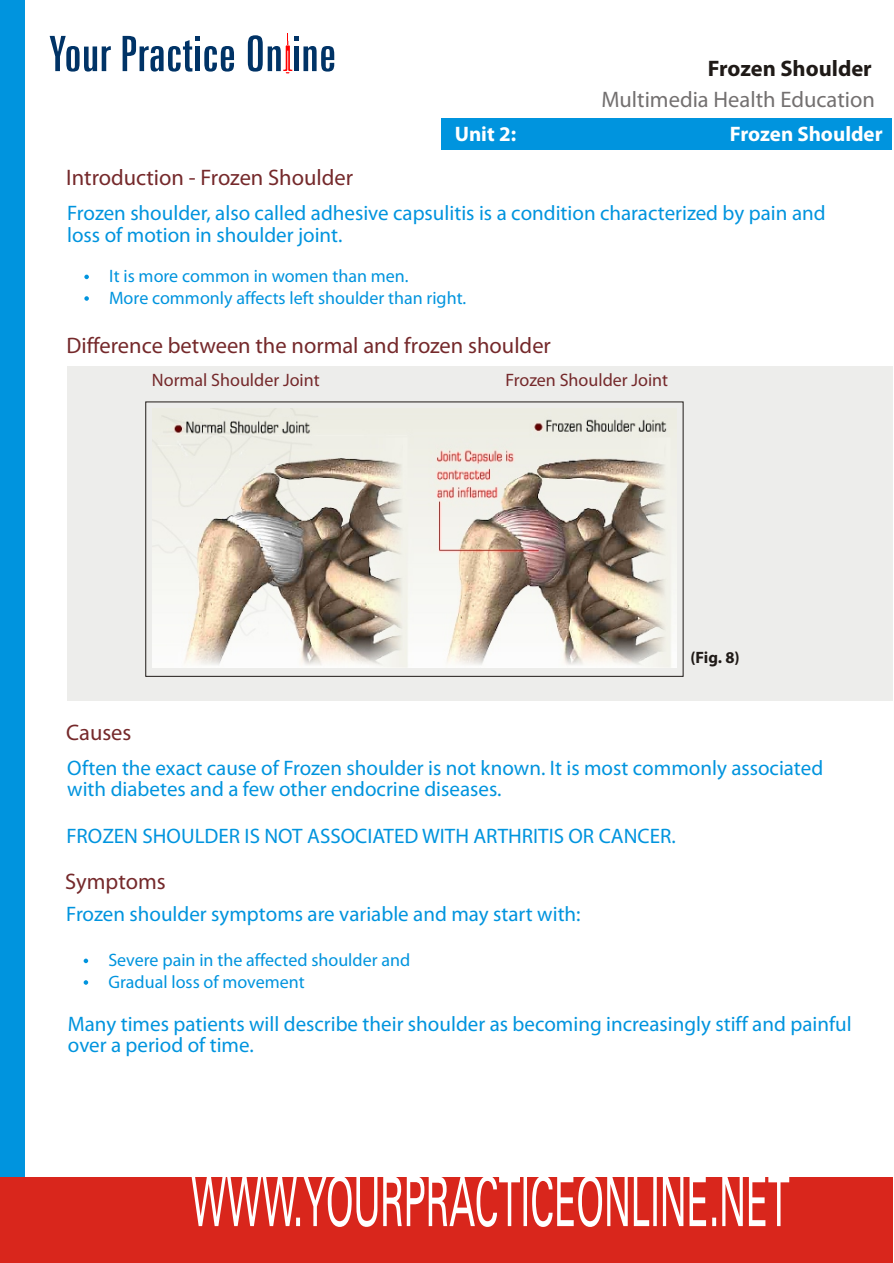
<style>
.page{position:relative;width:894px;height:1263px;background:#fff}
.page>*{position:absolute;margin:0;border:0;box-sizing:border-box;transform-origin:0 0}
.t1{font:22.5px "Myriad Pro";color:#75292b}
.t2{font:22.5px "Myriad Pro";color:#737070}
.t3{font:700 22.5px "Myriad Pro";color:#1f1a17}
.t4{font:21px/21.1px "Myriad Pro";color:#0094de}
.t5{font:700 21px "Myriad Pro";color:#fff}
.t6{font:18px/21.6px "Myriad Pro";color:#0094de}
.t7{font:18px "Myriad Pro";color:#75292b}
.t8{font:700 16.5px "Myriad Pro";color:#1f1a17}
</style>
<div class="page">
<div style="left:67px;top:366px;width:826px;height:335px;background:#ededeb"></div>
<div style="left:0;top:0;width:25px;height:1189px;background:#0094de"></div>
<svg style="left:248px;top:33px;width:86px;height:40px"></svg>
<div style="left:294px;top:47px;width:5px;height:24px;background:#036"></div>
<svg style="left:123px;top:36px;width:111px;height:36px"></svg>
<svg style="left:50px;top:36px;width:61px;height:36px"></svg>
<div style="left:0;top:1177px;width:892px;height:86px;background:#d9261c"></div>
<svg style="left:192px;top:1177px;width:597px;height:50px"></svg>
<div style="left:441px;top:118px;width:451px;height:32px;background:#0094de"></div>
<svg style="left:84px;top:275px;width:5px;height:4px"></svg>
<svg style="left:84px;top:296px;width:5px;height:5px"></svg>
<div style="left:145px;top:402px;width:539px;height:275px;border:1px solid #1f1a17"></div>
<img style="left:153px;top:408px;width:524px;height:259px">
<svg style="left:84px;top:959px;width:4px;height:4px"></svg>
<svg style="left:84px;top:980px;width:4px;height:5px"></svg>
<p class="t3" style="left:708px;top:59px;width:166px">Frozen Shoulder</p>
<p class="t2" style="left:601px;top:90px;width:275px">Multimedia Health Education</p>
<p class="t1" style="left:66px;top:168px;width:289px">Introduction - Frozen Shoulder</p>
<p class="t5" style="left:455px;top:125px;width:63px">Unit 2:</p>
<p class="t5" style="left:730px;top:125px;width:155px">Frozen Shoulder</p>
<p class="t4" style="left:67px;top:205px;width:760px">Frozen shoulder, also called adhesive capsulitis is a condition characterized by pain and loss of motion in shoulder joint.</p>
<p class="t6" style="left:109px;top:267px;width:359px">It is more common in women than men.<br>More commonly affects left shoulder than right.</p>
<p class="t1" style="left:66px;top:336px;width:486px">Difference between the normal and frozen shoulder</p>
<p class="t7" style="left:152px;top:373px;width:169px">Normal Shoulder Joint</p>
<p class="t7" style="left:506px;top:373px;width:164px">Frozen Shoulder Joint</p>
<p class="t1" style="left:66px;top:723px;width:67px">Causes</p>
<p class="t8" style="left:690px;top:651px;width:51px">(Fig. 8)</p>
<p class="t4" style="left:67px;top:759px;width:757px">Often the exact cause of Frozen shoulder is not known. It is most commonly associated with diabetes and a few other endocrine diseases.</p>
<p class="t4" style="left:66px;top:827px;width:611px">FROZEN SHOULDER IS NOT ASSOCIATED WITH ARTHRITIS OR CANCER.</p>
<p class="t1" style="left:65px;top:872px;width:102px">Symptoms</p>
<p class="t4" style="left:66px;top:906px;width:516px">Frozen shoulder symptoms are variable and may start with:</p>
<p class="t6" style="left:108px;top:951px;width:303px">Severe pain in the affected shoulder and<br>Gradual loss of movement</p>
<p class="t4" style="left:68px;top:1015px;width:785px">Many times patients will describe their shoulder as becoming increasingly stiff and painful over a period of time.</p>
</div>
